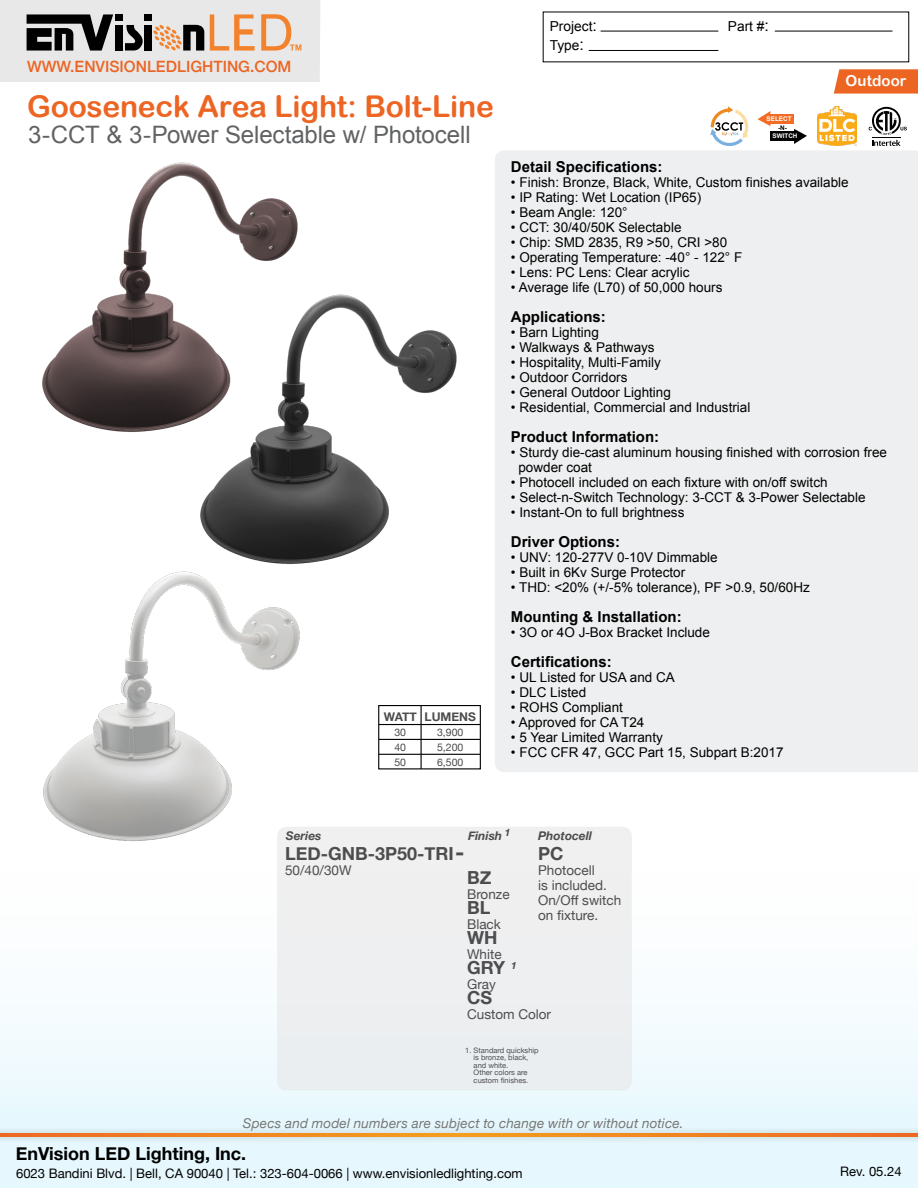
<style>
.page{position:relative;width:918px;height:1188px;background:#fff}
.page>*{position:absolute;margin:0;border:0;box-sizing:border-box;transform-origin:0 0}
.t1{font:30px "Arial Rounded MT Bold";letter-spacing:-.005em;color:#ec6523}
.t2{font:24px "Arial";letter-spacing:-.005em;color:#616264}
.t3{font:700 22.95px "Helvetica Neue";color:#4d4d4f}
.t4{font:700 18px "Helvetica Neue";color:#4d4d4f}
.t5{font:700 18px "Helvetica Neue";color:#000}
.t6{font:500 15.6px "Helvetica Neue";color:#ec6523}
.t7{font:700 15px "Arial";color:#000}
.t8{font:15px "Arial Rounded MT Bold";letter-spacing:.005em;color:#fff}
.t9{font:13.65px/19.4px "Arial";color:#000}
.t10{font:13.5px/15px "Arial";color:#000}
.t11{font:13.5px/15px "Helvetica Neue";color:#4d4d4f}
.t12{font:italic 13.5px "Helvetica Neue";letter-spacing:.01em;color:#777}
.t13{font:13.05px "Helvetica Neue";color:#000}
.t14{font:italic 700 12px "Helvetica Neue";color:#4d4d4f}
.t15{font:700 12px "Helvetica Neue";color:#4d4d4f}
.t16{font:10.5px/15px "Helvetica Neue";color:#4d4d4f;text-align:justify}
.t17{font:italic 700 10.05px "Helvetica Neue";color:#4d4d4f}
.t18{font:7.5px/7.5px "Helvetica Neue";color:#4d4d4f}
.t19{font:700 6.3px "Arial";color:#fff}
.t20{font:700 6.3px "Arial";color:#000101}
.s1{font-size:15.9px}
</style>
<div class="page">
<div style="left:0;top:869px;width:918px;height:319px;background:linear-gradient(to bottom,#fff,#e4f7fd)"></div>
<svg style="left:0;top:0;width:320px;height:82px"></svg>
<hr style="left:601px;top:31px;width:117px;height:1px;background:#000">
<hr style="left:589px;top:50px;width:129px;height:1px;background:#000">
<hr style="left:775px;top:31px;width:117px;height:1px;background:#000">
<svg style="left:834px;top:69px;width:84px;height:25px"></svg>
<svg style="left:710px;top:106px;width:39px;height:40px"></svg>
<svg style="left:868px;top:107px;width:39px;height:39px"></svg>
<div style="left:495px;top:150px;width:423px;height:622px;background:#eeeff0"></div>
<div style="left:278px;top:828px;width:353px;height:262px;background:#eeeff0;border-radius:9px"></div>
<div style="left:277px;top:827px;width:355px;height:263px;border:2px solid #e6e7e8;border-radius:9px"></div>
<img style="left:42px;top:162px;width:256px;height:270px">
<img style="left:43px;top:571px;width:267px;height:276px">
<img style="left:185px;top:289px;width:272px;height:275px">
<div style="left:0;top:1126px;width:918px;height:18px;background:#000;opacity:.28"></div>
<svg style="left:0;top:1134px;width:918px;height:3px"></svg>
<div style="left:378px;top:705px;width:103px;height:64px;border:1px solid #000"></div>
<hr style="left:421px;top:706px;width:1px;height:63px;background:#000">
<hr style="left:379px;top:724px;width:101px;height:1px;background:#000">
<hr style="left:379px;top:739px;width:101px;height:1px;background:#000">
<hr style="left:379px;top:754px;width:101px;height:1px;background:#000">
<div style="left:768px;top:114px;width:26px;height:10px;background:#f36c25"></div>
<svg style="left:758px;top:111px;width:12px;height:15px"></svg>
<div style="left:770px;top:131px;width:27px;height:10px;background:#000101"></div>
<svg style="left:794px;top:129px;width:13px;height:15px"></svg>
<img style="left:818px;top:107px;width:39px;height:39px">
<p class="t6" style="left:27px;top:54px;width:266px">WWW.ENVISIONLEDLIGHTING.COM</p>
<h1 class="t1" style="left:27px;top:88px;width:468px">Gooseneck Area Light: Bolt-Line</h1>
<h2 class="t2" style="left:28px;top:119px;width:444px">3-CCT &amp; 3-Power Selectable w/ Photocell</h2>
<p class="t15" style="left:384px;top:707px;width:34px">WATT</p>
<p class="t16" style="left:394px;top:725px;width:13px">30<br>40<br>50</p>
<p class="t15" style="left:425px;top:707px;width:53px">LUMENS</p>
<p class="t16" style="left:437px;top:725px;width:28px">3,900<br>5,200<br>6,500</p>
<p class="t9" style="left:550px;top:17px;width:49px">Project<span class="s1">:<br></span>Type<span class="s1">:</span></p>
<p class="t9" style="left:728px;top:17px;width:43px">Part #<span class="s1">:</span></p>
<p class="t19" style="left:767px;top:115px;width:27px">SELECT</p>
<p class="t19" style="left:773px;top:132px;width:27px">SWITCH</p>
<p class="t20" style="left:778px;top:123px;width:10px">-N-</p>
<p class="t8" style="left:846px;top:72px;width:63px">Outdoor</p>
<p class="t7" style="left:511px;top:157px;width:153px">Detail Specifications:</p>
<p class="t10" style="left:511px;top:175px;width:339px">• Finish: Bronze, Black, White, Custom finishes available</p>
<p class="t10" style="left:511px;top:190px;width:192px">• IP Rating: Wet Location (IP65)</p>
<p class="t10" style="left:511px;top:205px;width:118px">• Beam Angle: 120°</p>
<p class="t10" style="left:511px;top:220px;width:172px">• CCT: 30/40/50K Selectable</p>
<p class="t10" style="left:511px;top:235px;width:218px">• Chip: SMD 2835, R9 &gt;50, CRI &gt;80</p>
<p class="t10" style="left:511px;top:250px;width:233px">• Operating Temperature: -40° - 122° F</p>
<p class="t10" style="left:511px;top:265px;width:180px">• Lens: PC Lens: Clear acrylic</p>
<p class="t10" style="left:511px;top:280px;width:213px">• Average life (L70) of 50,000 hours</p>
<p class="t7" style="left:511px;top:307px;width:97px">Applications:</p>
<p class="t10" style="left:511px;top:325px;width:90px">• Barn Lighting</p>
<p class="t10" style="left:511px;top:340px;width:145px">• Walkways &amp; Pathways</p>
<p class="t10" style="left:511px;top:355px;width:151px">• Hospitality, Multi-Family</p>
<p class="t10" style="left:511px;top:370px;width:118px">• Outdoor Corridors</p>
<p class="t10" style="left:511px;top:385px;width:162px">• General Outdoor Lighting</p>
<p class="t10" style="left:511px;top:400px;width:241px">• Residential, Commercial and Industrial</p>
<p class="t7" style="left:511px;top:427px;width:150px">Product Information:</p>
<p class="t10" style="left:518px;top:445px;width:370px;text-indent:-8px">• Sturdy die-cast aluminum housing finished with corrosion free powder coat</p>
<p class="t10" style="left:511px;top:475px;width:318px">• Photocell included on each fixture with on/off switch</p>
<p class="t10" style="left:511px;top:490px;width:356px">• Select-n-Switch Technology: 3-CCT &amp; 3-Power Selectable</p>
<p class="t10" style="left:511px;top:505px;width:175px">• Instant-On to full brightness</p>
<p class="t7" style="left:511px;top:532px;width:111px">Driver Options:</p>
<p class="t10" style="left:511px;top:550px;width:208px">• UNV: 120-277V 0-10V Dimmable</p>
<p class="t10" style="left:511px;top:565px;width:176px">• Built in 6Kv Surge Protector</p>
<p class="t10" style="left:511px;top:580px;width:300px">• THD: &lt;20% (+/-5% tolerance), PF &gt;0.9, 50/60Hz</p>
<p class="t7" style="left:511px;top:607px;width:172px">Mounting &amp; Installation:</p>
<p class="t10" style="left:511px;top:625px;width:201px">• 3O or 4O J-Box Bracket Include</p>
<p class="t7" style="left:511px;top:652px;width:102px">Certifications:</p>
<p class="t10" style="left:511px;top:670px;width:166px">• UL Listed for USA and CA</p>
<p class="t10" style="left:511px;top:685px;width:77px">• DLC Listed</p>
<p class="t10" style="left:511px;top:700px;width:113px">• ROHS Compliant</p>
<p class="t10" style="left:511px;top:715px;width:135px">• Approved for CA T24</p>
<p class="t10" style="left:511px;top:730px;width:154px">• 5 Year Limited Warranty</p>
<p class="t10" style="left:511px;top:745px;width:274px">• FCC CFR 47, GCC Part 15, Subpart B:2017</p>
<p class="t17" style="left:505px;top:824px;width:7px">1</p>
<p class="t14" style="left:286px;top:826px;width:37px">Series</p>
<p class="t14" style="left:468px;top:826px;width:36px">Finish</p>
<p class="t14" style="left:538px;top:826px;width:55px">Photocell</p>
<h3 class="t4" style="left:285px;top:840px;width:170px">LED-GNB-3P50-TRI</h3>
<p class="t11" style="left:285px;top:864px;width:68px">50/40/30W</p>
<h3 class="t4" style="left:538px;top:840px;width:27px">PC</h3>
<p class="t11" style="left:538px;top:864px;width:85px">Photocell<br>is included.<br>On/Off switch on fixture.</p>
<h3 class="t3" style="left:455px;top:834px;width:11px">-</h3>
<h3 class="t4" style="left:467px;top:863px;width:26px">BZ</h3>
<p class="t11" style="left:467px;top:887px;width:44px">Bronze</p>
<h3 class="t4" style="left:467px;top:893px;width:25px">BL</h3>
<p class="t11" style="left:467px;top:917px;width:35px">Black</p>
<h3 class="t4" style="left:467px;top:923px;width:32px">WH</h3>
<p class="t11" style="left:467px;top:947px;width:36px">White</p>
<h3 class="t4" style="left:467px;top:953px;width:39px">GRY</h3>
<p class="t11" style="left:467px;top:977px;width:30px">Gray</p>
<h3 class="t4" style="left:467px;top:983px;width:27px">CS</h3>
<p class="t11" style="left:467px;top:1007px;width:86px">Custom Color</p>
<p class="t17" style="left:511px;top:957px;width:7px">1</p>
<p class="t18" style="left:474px;top:1047px;width:67px;text-indent:-8px">1. Standard quickship is bronze, black, and white.<br>Other colors are custom finishes.</p>
<p class="t12" style="left:243px;top:1114px;width:442px">Specs and model numbers are subject to change with or without notice.</p>
<p class="t13" style="left:16px;top:1164px;width:508px">6023 Bandini Blvd. | Bell, CA 90040 | Tel.: 323-604-0066 | www.envisionledlighting.com</p>
<h3 class="t5" style="left:16px;top:1140px;width:232px">EnVision LED Lighting, Inc.</h3>
<p class="t13" style="left:840px;top:1161px;width:63px">Rev. 05.24</p>
</div>
